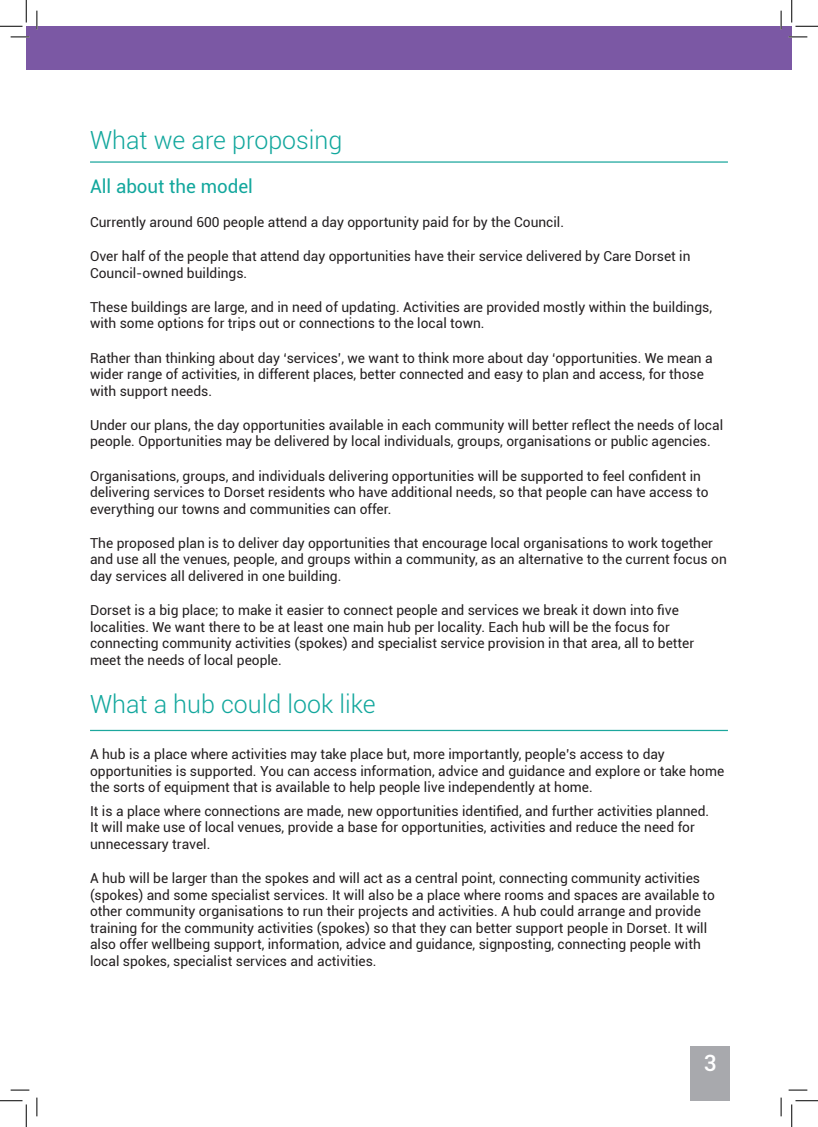
<style>
.page{position:relative;width:818px;height:1127px;background:#fff}
.page>*{position:absolute;margin:0;border:0;box-sizing:border-box;transform-origin:0 0}
.t1{font:300 25px "Roboto";color:#12a79d}
.t2{font:500 22.5px "Roboto";color:#fff}
.t3{font:18.75px "Roboto";color:#12a79d}
.t4{font:13.75px/16.5px "Roboto";color:#231f20}
</style>
<div class="page">
<div style="left:26px;top:26px;width:766px;height:44px;background:#7b58a4"></div>
<div style="left:691px;top:1045px;width:39px;height:55px;background:#a8a9ad"></div>
<hr style="left:90px;top:161px;width:638px;height:2px;background:#1ca79d">
<hr style="left:90px;top:729px;width:638px;height:2px;background:#1ca79d">
<svg style="left:11px;top:36px;width:18px;height:2px"></svg>
<svg style="left:788px;top:36px;width:19px;height:2px"></svg>
<svg style="left:11px;top:1089px;width:18px;height:1px"></svg>
<svg style="left:788px;top:1089px;width:19px;height:1px"></svg>
<svg style="left:36px;top:11px;width:2px;height:18px"></svg>
<svg style="left:36px;top:1097px;width:2px;height:18px"></svg>
<svg style="left:780px;top:11px;width:2px;height:18px"></svg>
<svg style="left:780px;top:1097px;width:2px;height:18px"></svg>
<svg style="left:0;top:0;width:27px;height:27px"></svg>
<svg style="left:0;top:1100px;width:27px;height:26px"></svg>
<svg style="left:791px;top:0;width:27px;height:27px"></svg>
<svg style="left:791px;top:1100px;width:27px;height:26px"></svg>
<h1 class="t1" style="left:90px;top:123px;width:254px">What we are proposing</h1>
<h3 class="t3" style="left:90px;top:173px;width:164px">All about the model</h3>
<p class="t4" style="left:90px;top:213px;width:475px">Currently around 600 people attend a day opportunity paid for by the Council.</p>
<p class="t4" style="left:90px;top:247px;width:602px">Over half of the people that attend day opportunities have their service delivered by Care Dorset in<br>Council-owned buildings.</p>
<p class="t4" style="left:90px;top:298px;width:623px">These buildings are large, and in need of updating. Activities are provided mostly within the buildings, with some options for trips out or connections to the local town.</p>
<p class="t4" style="left:90px;top:349px;width:624px">Rather than thinking about day ‘services’, we want to think more about day ‘opportunities. We mean a wider range of activities, in different places, better connected and easy to plan and access, for those with support needs.</p>
<p class="t4" style="left:90px;top:416px;width:635px">Under our plans, the day opportunities available in each community will better reflect the needs of local people. Opportunities may be delivered by local individuals, groups, organisations or public agencies.</p>
<p class="t4" style="left:90px;top:467px;width:620px">Organisations, groups, and individuals delivering opportunities will be supported to feel confident in delivering services to Dorset residents who have additional needs, so that people can have access to everything our towns and communities can offer.</p>
<p class="t4" style="left:90px;top:534px;width:638px">The proposed plan is to deliver day opportunities that encourage local organisations to work together and use all the venues, people, and groups within a community, as an alternative to the current focus on day services all delivered in one building.</p>
<p class="t4" style="left:90px;top:601px;width:606px">Dorset is a big place; to make it easier to connect people and services we break it down into five localities. We want there to be at least one main hub per locality. Each hub will be the focus for connecting community activities (spokes) and specialist service provision in that area, all to better meet the needs of local people.</p>
<h1 class="t1" style="left:90px;top:686px;width:287px">What a hub could look like</h1>
<p class="t4" style="left:90px;top:745px;width:636px">A hub is a place where activities may take place but, more importantly, people’s access to day opportunities is supported. You can access information, advice and guidance and explore or take home the sorts of equipment that is available to help people live independently at home.</p>
<p class="t4" style="left:90px;top:801px;width:621px">It is a place where connections are made, new opportunities identified, and further activities planned.<br>It will make use of local venues, provide a base for opportunities, activities and reduce the need for unnecessary travel.</p>
<p class="t4" style="left:90px;top:869px;width:626px">A hub will be larger than the spokes and will act as a central point, connecting community activities (spokes) and some specialist services. It will also be a place where rooms and spaces are available to other community organisations to run their projects and activities. A hub could arrange and provide training for the community activities (spokes) so that they can better support people in Dorset. It will also offer wellbeing support, information, advice and guidance, signposting, connecting people with local spokes, specialist services and activities.</p>
<h2 class="t2" style="left:704px;top:1047px;width:14px">3</h2>
</div>
